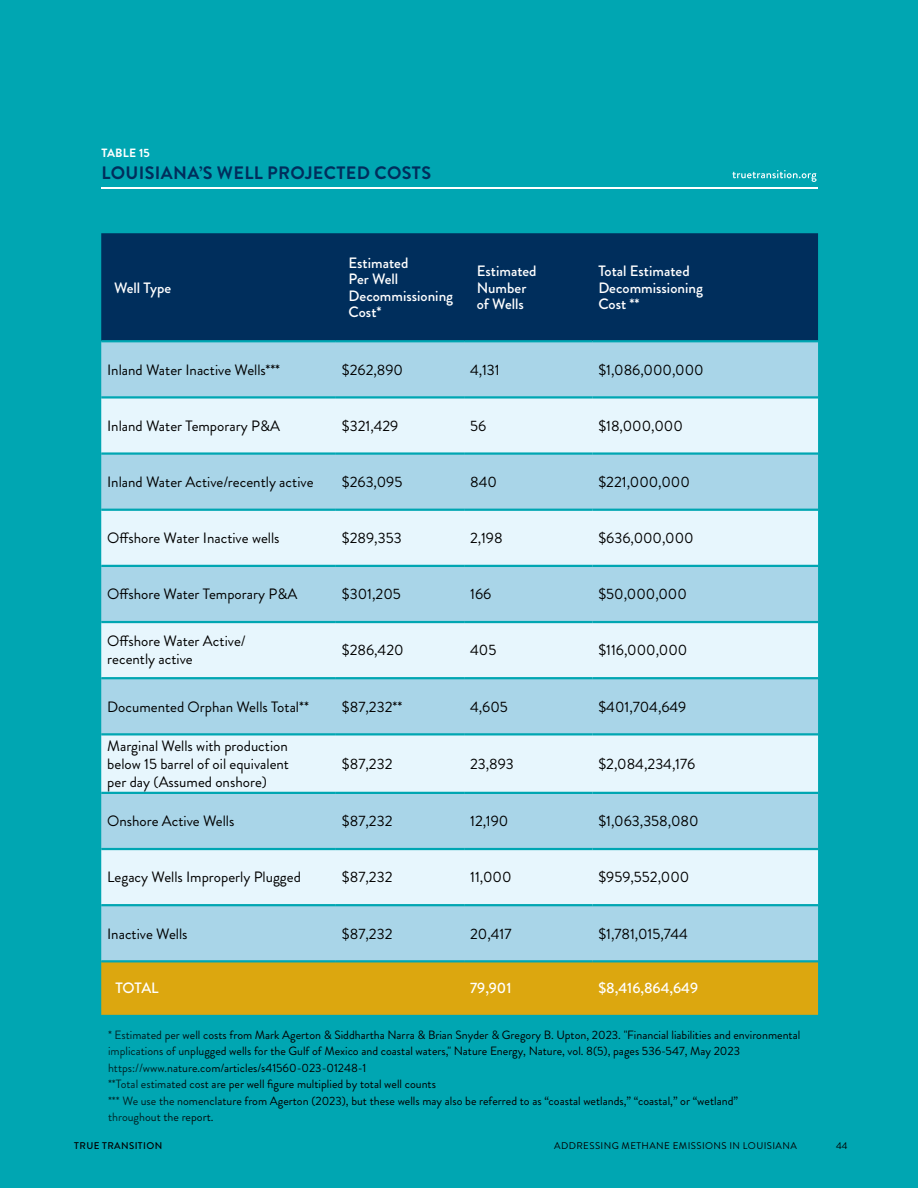
<style>
.page{position:relative;width:918px;height:1188px;background:#00a6b2}
.page>*{position:absolute;margin:0;border:0;box-sizing:border-box;transform-origin:0 0}
.t1{font:700 18px "Brandon Grotesque";letter-spacing:.02em;color:#002e5c}
.t2{font:15px/18px "Brandon Grotesque";color:#000}
.t3{font:500 15px/16.5px "Brandon Grotesque";color:#fff}
.t4{font:12px/16.5px "Brandon Grotesque";color:#000}
.t5{font:700 12px "Brandon Grotesque";letter-spacing:.02em;color:#fff}
.t6{font:9.75px "Brandon Grotesque";letter-spacing:.04em;color:#000}
.t7{font:500 9.75px "Brandon Grotesque";letter-spacing:.04em;color:#000}
</style>
<div class="page">
<svg style="left:732px;top:170px;width:85px;height:12px"></svg>
<hr style="left:101px;top:187px;width:717px;height:2px;background:#fff">
<div style="left:101px;top:233px;width:717px;height:107px;background:#002e5c"></div>
<div style="left:101px;top:342px;width:717px;height:618px;background:#a9d5e8"></div>
<svg style="left:101px;top:399px;width:717px;height:505px;background:#cae7f3"></svg>
<div style="left:101px;top:962px;width:717px;height:53px;background:#dca70f"></div>
<hr style="left:101px;top:396px;width:235px;height:3px;background:#00a6b2">
<hr style="left:336px;top:396px;width:128px;height:3px;background:#00a6b2">
<hr style="left:464px;top:396px;width:128px;height:3px;background:#00a6b2">
<hr style="left:592px;top:396px;width:226px;height:3px;background:#00a6b2">
<hr style="left:101px;top:452px;width:235px;height:3px;background:#00a6b2">
<hr style="left:336px;top:452px;width:128px;height:3px;background:#00a6b2">
<hr style="left:464px;top:452px;width:128px;height:3px;background:#00a6b2">
<hr style="left:592px;top:452px;width:226px;height:3px;background:#00a6b2">
<hr style="left:101px;top:509px;width:235px;height:2px;background:#00a6b2">
<hr style="left:336px;top:509px;width:128px;height:2px;background:#00a6b2">
<hr style="left:464px;top:509px;width:128px;height:2px;background:#00a6b2">
<hr style="left:592px;top:509px;width:226px;height:2px;background:#00a6b2">
<hr style="left:101px;top:565px;width:235px;height:2px;background:#00a6b2">
<hr style="left:336px;top:565px;width:128px;height:2px;background:#00a6b2">
<hr style="left:464px;top:565px;width:128px;height:2px;background:#00a6b2">
<hr style="left:592px;top:565px;width:226px;height:2px;background:#00a6b2">
<hr style="left:101px;top:621px;width:235px;height:2px;background:#00a6b2">
<hr style="left:336px;top:621px;width:128px;height:2px;background:#00a6b2">
<hr style="left:464px;top:621px;width:128px;height:2px;background:#00a6b2">
<hr style="left:592px;top:621px;width:226px;height:2px;background:#00a6b2">
<hr style="left:101px;top:677px;width:235px;height:2px;background:#00a6b2">
<hr style="left:336px;top:677px;width:128px;height:2px;background:#00a6b2">
<hr style="left:464px;top:677px;width:128px;height:2px;background:#00a6b2">
<hr style="left:592px;top:677px;width:226px;height:2px;background:#00a6b2">
<hr style="left:101px;top:733px;width:235px;height:2px;background:#00a6b2">
<hr style="left:336px;top:733px;width:128px;height:2px;background:#00a6b2">
<hr style="left:464px;top:733px;width:128px;height:2px;background:#00a6b2">
<hr style="left:592px;top:733px;width:226px;height:2px;background:#00a6b2">
<hr style="left:101px;top:792px;width:235px;height:2px;background:#00a6b2">
<hr style="left:336px;top:792px;width:128px;height:2px;background:#00a6b2">
<hr style="left:464px;top:792px;width:128px;height:2px;background:#00a6b2">
<hr style="left:592px;top:792px;width:226px;height:2px;background:#00a6b2">
<hr style="left:101px;top:848px;width:235px;height:2px;background:#00a6b2">
<hr style="left:336px;top:848px;width:128px;height:2px;background:#00a6b2">
<hr style="left:464px;top:848px;width:128px;height:2px;background:#00a6b2">
<hr style="left:592px;top:848px;width:226px;height:2px;background:#00a6b2">
<hr style="left:101px;top:904px;width:235px;height:2px;background:#00a6b2">
<hr style="left:336px;top:904px;width:128px;height:2px;background:#00a6b2">
<hr style="left:464px;top:904px;width:128px;height:2px;background:#00a6b2">
<hr style="left:592px;top:904px;width:226px;height:2px;background:#00a6b2">
<p class="t5" style="left:101px;top:144px;width:50px">TABLE 15</p>
<p class="t1" style="left:101px;top:160px;width:331px">LOUISIANA’S WELL PROJECTED COSTS</p>
<p class="t3" style="left:114px;top:279px;width:59px">Well Type</p>
<p class="t3" style="left:349px;top:255px;width:106px">Estimated<br>Per Well<br>Decommissioning<br>Cost*</p>
<p class="t3" style="left:477px;top:263px;width:61px">Estimated<br>Number of Wells</p>
<p class="t3" style="left:598px;top:263px;width:106px">Total Estimated<br>Decommissioning<br>Cost **</p>
<p class="t2" style="left:107px;top:361px;width:174px">Inland Water Inactive Wells***</p>
<p class="t2" style="left:342px;top:361px;width:63px">$262,890</p>
<p class="t2" style="left:470px;top:361px;width:31px">4,131</p>
<p class="t2" style="left:598px;top:361px;width:107px">$1,086,000,000</p>
<p class="t2" style="left:107px;top:417px;width:174px">Inland Water Temporary P&amp;A</p>
<p class="t2" style="left:342px;top:417px;width:58px">$321,429</p>
<p class="t2" style="left:470px;top:417px;width:18px">56</p>
<p class="t2" style="left:598px;top:417px;width:86px">$18,000,000</p>
<p class="t2" style="left:107px;top:473px;width:208px">Inland Water Active/recently active</p>
<p class="t2" style="left:342px;top:473px;width:62px">$263,095</p>
<p class="t2" style="left:470px;top:473px;width:28px">840</p>
<p class="t2" style="left:598px;top:473px;width:93px">$221,000,000</p>
<p class="t2" style="left:107px;top:529px;width:174px">Offshore Water Inactive wells</p>
<p class="t2" style="left:342px;top:529px;width:61px">$289,353</p>
<p class="t2" style="left:470px;top:529px;width:34px">2,198</p>
<p class="t2" style="left:598px;top:529px;width:97px">$636,000,000</p>
<p class="t2" style="left:107px;top:585px;width:192px">Offshore Water Temporary P&amp;A</p>
<p class="t2" style="left:342px;top:585px;width:60px">$301,205</p>
<p class="t2" style="left:470px;top:585px;width:23px">166</p>
<p class="t2" style="left:598px;top:585px;width:90px">$50,000,000</p>
<p class="t2" style="left:107px;top:632px;width:140px">Offshore Water Active/ recently active</p>
<p class="t2" style="left:342px;top:641px;width:63px">$286,420</p>
<p class="t2" style="left:470px;top:641px;width:28px">405</p>
<p class="t2" style="left:598px;top:641px;width:90px">$116,000,000</p>
<p class="t2" style="left:107px;top:698px;width:203px">Documented Orphan Wells Total**</p>
<p class="t2" style="left:342px;top:698px;width:62px">$87,232**</p>
<p class="t2" style="left:470px;top:698px;width:39px">4,605</p>
<p class="t2" style="left:598px;top:698px;width:90px">$401,704,649</p>
<p class="t2" style="left:107px;top:737px;width:183px;text-align:justify">Marginal Wells with production below 15 barrel of oil equivalent per day (Assumed onshore)</p>
<p class="t2" style="left:342px;top:755px;width:52px">$87,232</p>
<p class="t2" style="left:470px;top:755px;width:45px">23,893</p>
<p class="t2" style="left:598px;top:755px;width:98px">$2,084,234,176</p>
<p class="t2" style="left:107px;top:812px;width:129px">Onshore Active Wells</p>
<p class="t2" style="left:342px;top:812px;width:52px">$87,232</p>
<p class="t2" style="left:470px;top:812px;width:40px">12,190</p>
<p class="t2" style="left:598px;top:812px;width:102px">$1,063,358,080</p>
<p class="t2" style="left:107px;top:868px;width:195px">Legacy Wells Improperly Plugged</p>
<p class="t2" style="left:342px;top:868px;width:52px">$87,232</p>
<p class="t2" style="left:470px;top:868px;width:43px">11,000</p>
<p class="t2" style="left:598px;top:868px;width:92px">$959,552,000</p>
<p class="t2" style="left:107px;top:925px;width:82px">Inactive Wells</p>
<p class="t2" style="left:342px;top:925px;width:52px">$87,232</p>
<p class="t2" style="left:470px;top:925px;width:43px">20,417</p>
<p class="t2" style="left:598px;top:925px;width:91px">$1,781,015,744</p>
<p class="t3" style="left:115px;top:980px;width:45px">TOTAL</p>
<p class="t3" style="left:470px;top:980px;width:43px">79,901</p>
<p class="t3" style="left:598px;top:980px;width:101px">$8,416,864,649</p>
<p class="t4" style="left:108px;top:1027px;width:694px">* Estimated per well costs from Mark Agerton &amp; Siddhartha Narra &amp; Brian Snyder &amp; Gregory B. Upton, 2023. "Financial liabilities and environmental implications of unplugged wells for the Gulf of Mexico and coastal waters," Nature Energy, Nature, vol. 8(5), pages 536-547, May 2023 https://www.nature.com/articles/s41560-023-01248-1<br>**Total estimated cost are per well figure multiplied by total well counts<br>*** We use the nomenclature from Agerton (2023), but these wells may also be referred to as “coastal wetlands,” “coastal,” or “wetland”<br>throughout the report.</p>
<p class="t7" style="left:74px;top:1138px;width:89px">TRUE TRANSITION</p>
<p class="t6" style="left:554px;top:1138px;width:244px">ADDRESSING METHANE EMISSIONS IN LOUISIANA</p>
<p class="t6" style="left:836px;top:1138px;width:13px">44</p>
</div>
